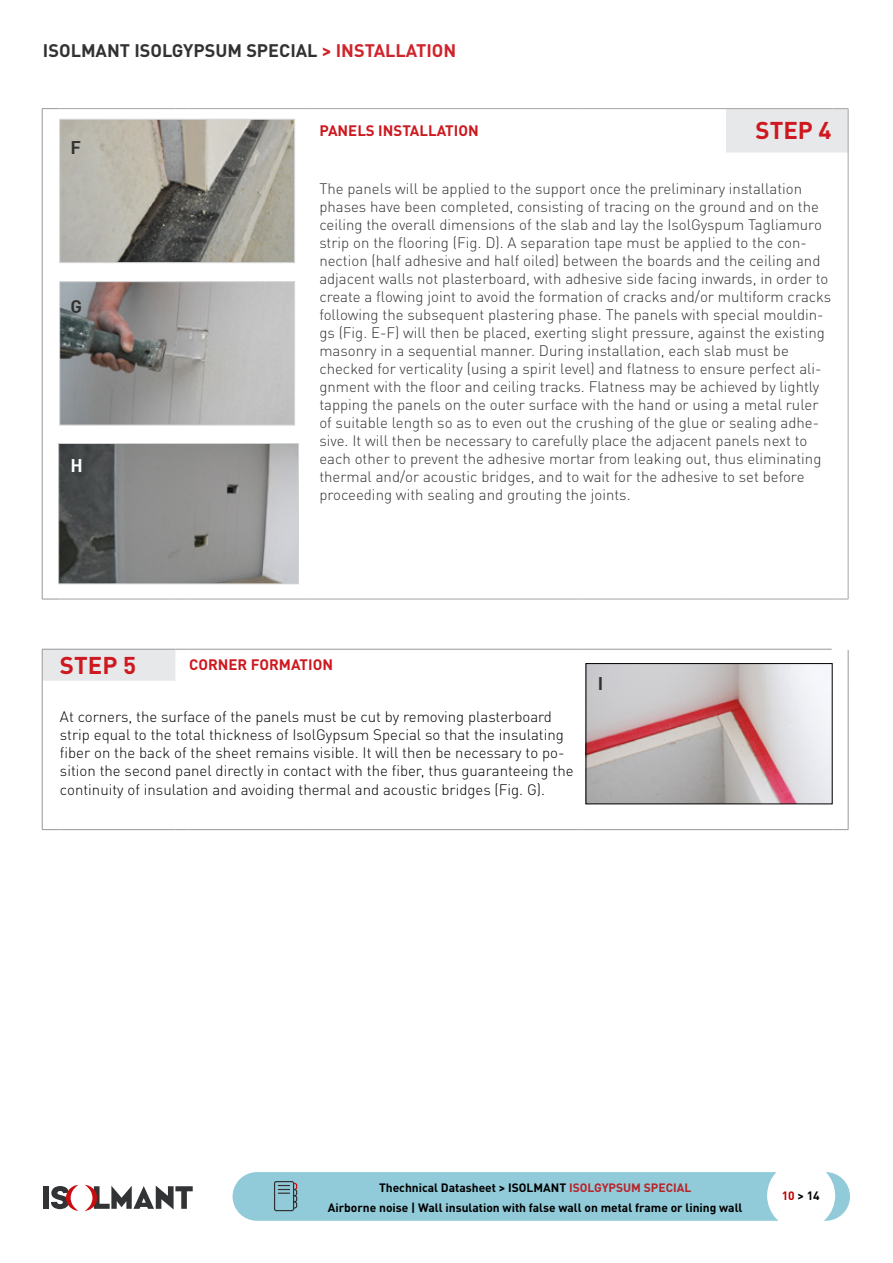
<style>
.page{position:relative;width:893px;height:1263px;background:#fff}
.page>*{position:absolute;margin:0;border:0;box-sizing:border-box;transform-origin:0 0}
.t1{font:700 24px "DIN Pro";color:#cd191f}
.t2{font:700 18px "DIN Pro";color:#323232}
.t3{font:18px "DIN Bold";color:#333232}
.t4{font:18px "DIN Bold";color:#fff}
.t5{font:300 15px/18px "DIN Pro";color:#323232}
.t6{font:300 15px/18px "DIN Pro";color:#000}
.t7{font:700 15px "DIN Pro";color:#cd191f}
.t8{font:700 12px "DIN Pro";color:#000}
.s1{color:#cf242c}
.s2{color:#ba2229}
.s3{color:#c00000}
</style>
<div class="page">
<div style="left:43px;top:1186px;width:5px;height:23px;background:#323335"></div>
<svg style="left:85px;top:1185px;width:108px;height:26px"></svg>
<svg style="left:51px;top:1185px;width:27px;height:26px"></svg>
<div style="left:233px;top:1172px;width:617px;height:49px;background:#91cad8;border-radius:24px"></div>
<svg style="left:274px;top:1181px;width:23px;height:30px"></svg>
<div style="left:767px;top:1161px;width:68px;height:68px;background:#fff;border-radius:50%"></div>
<svg style="left:42px;top:109px;width:806px;height:572px"></svg>
<hr style="left:42px;top:109px;width:1px;height:44px;background:#989898">
<svg style="left:42px;top:108px;width:17px;height:1px"></svg>
<hr style="left:59px;top:108px;width:116px;height:1px;background:#a5a5a5">
<svg style="left:175px;top:108px;width:13px;height:1px"></svg>
<hr style="left:188px;top:108px;width:117px;height:1px;background:#a5a5a5">
<hr style="left:305px;top:108px;width:276px;height:1px;background:#a5a5a5">
<hr style="left:581px;top:108px;width:145px;height:1px;background:#a5a5a5">
<hr style="left:726px;top:108px;width:106px;height:1px;background:#a5a5a5">
<svg style="left:832px;top:108px;width:16px;height:1px"></svg>
<hr style="left:848px;top:109px;width:1px;height:44px;background:#a5a5a5">
<svg style="left:42px;top:153px;width:1px;height:25px"></svg>
<svg style="left:848px;top:153px;width:1px;height:25px"></svg>
<hr style="left:42px;top:178px;width:1px;height:421px;background:#989898">
<svg style="left:42px;top:599px;width:17px;height:1px"></svg>
<hr style="left:848px;top:178px;width:1px;height:421px;background:#a5a5a5">
<hr style="left:59px;top:599px;width:116px;height:1px;background:#a5a5a5">
<svg style="left:175px;top:599px;width:13px;height:1px"></svg>
<hr style="left:188px;top:599px;width:117px;height:1px;background:#a5a5a5">
<hr style="left:305px;top:599px;width:276px;height:1px;background:#a5a5a5">
<hr style="left:581px;top:599px;width:145px;height:1px;background:#a5a5a5">
<hr style="left:726px;top:599px;width:106px;height:1px;background:#a5a5a5">
<svg style="left:832px;top:599px;width:16px;height:1px"></svg>
<hr style="left:42px;top:649px;width:1px;height:32px;background:#989898">
<svg style="left:42px;top:649px;width:17px;height:1px"></svg>
<hr style="left:59px;top:649px;width:116px;height:1px;background:#989898">
<svg style="left:175px;top:649px;width:13px;height:1px"></svg>
<hr style="left:188px;top:649px;width:117px;height:1px;background:#989898">
<hr style="left:305px;top:649px;width:276px;height:1px;background:#989898">
<hr style="left:581px;top:649px;width:145px;height:1px;background:#989898">
<hr style="left:726px;top:649px;width:106px;height:1px;background:#989898">
<hr style="left:848px;top:650px;width:1px;height:31px;background:#989898">
<svg style="left:42px;top:681px;width:1px;height:25px"></svg>
<svg style="left:848px;top:681px;width:1px;height:25px"></svg>
<hr style="left:42px;top:706px;width:1px;height:123px;background:#989898">
<hr style="left:848px;top:706px;width:1px;height:123px;background:#989898">
<svg style="left:42px;top:829px;width:17px;height:1px"></svg>
<hr style="left:59px;top:829px;width:116px;height:1px;background:#989898">
<svg style="left:175px;top:829px;width:13px;height:1px"></svg>
<hr style="left:188px;top:829px;width:117px;height:1px;background:#989898">
<hr style="left:305px;top:829px;width:276px;height:1px;background:#989898">
<hr style="left:581px;top:829px;width:145px;height:1px;background:#989898">
<hr style="left:726px;top:829px;width:106px;height:1px;background:#989898">
<svg style="left:832px;top:829px;width:16px;height:1px"></svg>
<img style="left:62px;top:121px;width:231px;height:140px">
<div style="left:60px;top:119px;width:235px;height:144px;border:1px solid #d4d4d4"></div>
<img style="left:62px;top:283px;width:231px;height:140px">
<div style="left:60px;top:281px;width:235px;height:144px;border:1px solid #d4d4d4"></div>
<img style="left:60px;top:445px;width:237px;height:137px">
<div style="left:58px;top:443px;width:241px;height:141px;border:1px solid #d4d4d4"></div>
<img style="left:588px;top:665px;width:242px;height:137px">
<div style="left:586px;top:663px;width:246px;height:141px;border:1px solid #000"></div>
<p class="t2" style="left:43px;top:35px;width:415px">ISOLMANT ISOLGYPSUM SPECIAL <span class="s1">&gt; INSTALLATION</span></p>
<p class="t3" style="left:70px;top:136px;width:12px">F</p>
<p class="t3" style="left:70px;top:295px;width:13px">G</p>
<p class="t4" style="left:70px;top:454px;width:14px">H</p>
<p class="t7" style="left:319px;top:118px;width:161px">PANELS INSTALLATION</p>
<h1 class="t1" style="left:755px;top:110px;width:78px">STEP 4</h1>
<p class="t5" style="left:319px;top:179px;width:513px">The panels will be applied to the support once the preliminary installation phases have been completed, consisting of tracing on the ground and on the ceiling the overall dimensions of the slab and lay the IsolGyspum Tagliamuro strip on the flooring (Fig. D). A separation tape must be applied to the con&shy;nection (half adhesive and half oiled) between the boards and the ceiling and adjacent walls not plasterboard, with adhesive side facing inwards, in order to create a flowing joint to avoid the formation of cracks and/or multiform cracks following the subsequent plastering phase. The panels with special mouldin&shy;gs (Fig. E-F) will then be placed, exerting slight pressure, against the existing masonry in a sequential manner. During installation, each slab must be checked for verticality (using a spirit level) and flatness to ensure perfect ali&shy;gnment with the floor and ceiling tracks. Flatness may be achieved by lightly tapping the panels on the outer surface with the hand or using a metal ruler of suitable length so as to even out the crushing of the glue or sealing adhe&shy;sive. It will then be necessary to carefully place the adjacent panels next to each other to prevent the adhesive mortar from leaking out, thus eliminating thermal and/or acoustic bridges, and to wait for the adhesive to set before proceeding with sealing and grouting the joints.</p>
<h1 class="t1" style="left:60px;top:645px;width:78px">STEP 5</h1>
<p class="t7" style="left:189px;top:652px;width:145px">CORNER FORMATION</p>
<p class="t6" style="left:60px;top:707px;width:515px">At corners, the surface of the panels must be cut by removing plasterboard strip equal to the total thickness of IsolGypsum Special so that the insulating fiber on the back of the sheet remains visible. It will then be necessary to po&shy;sition the second panel directly in contact with the fiber, thus guaranteeing the continuity of insulation and avoiding thermal and acoustic bridges (Fig. G).</p>
<p class="t3" style="left:598px;top:672px;width:7px">I</p>
<p class="t8" style="left:379px;top:1177px;width:314px">Thechnical Datasheet &gt; ISOLMANT <span class="s2">ISOLGYPSUM SPECIAL</span></p>
<p class="t8" style="left:328px;top:1198px;width:416px">Airborne noise | Wall insulation with false wall on metal frame or lining wall</p>
<p class="t8" style="left:782px;top:1186px;width:40px"><span class="s3">10</span> &gt; 14</p>
</div>
